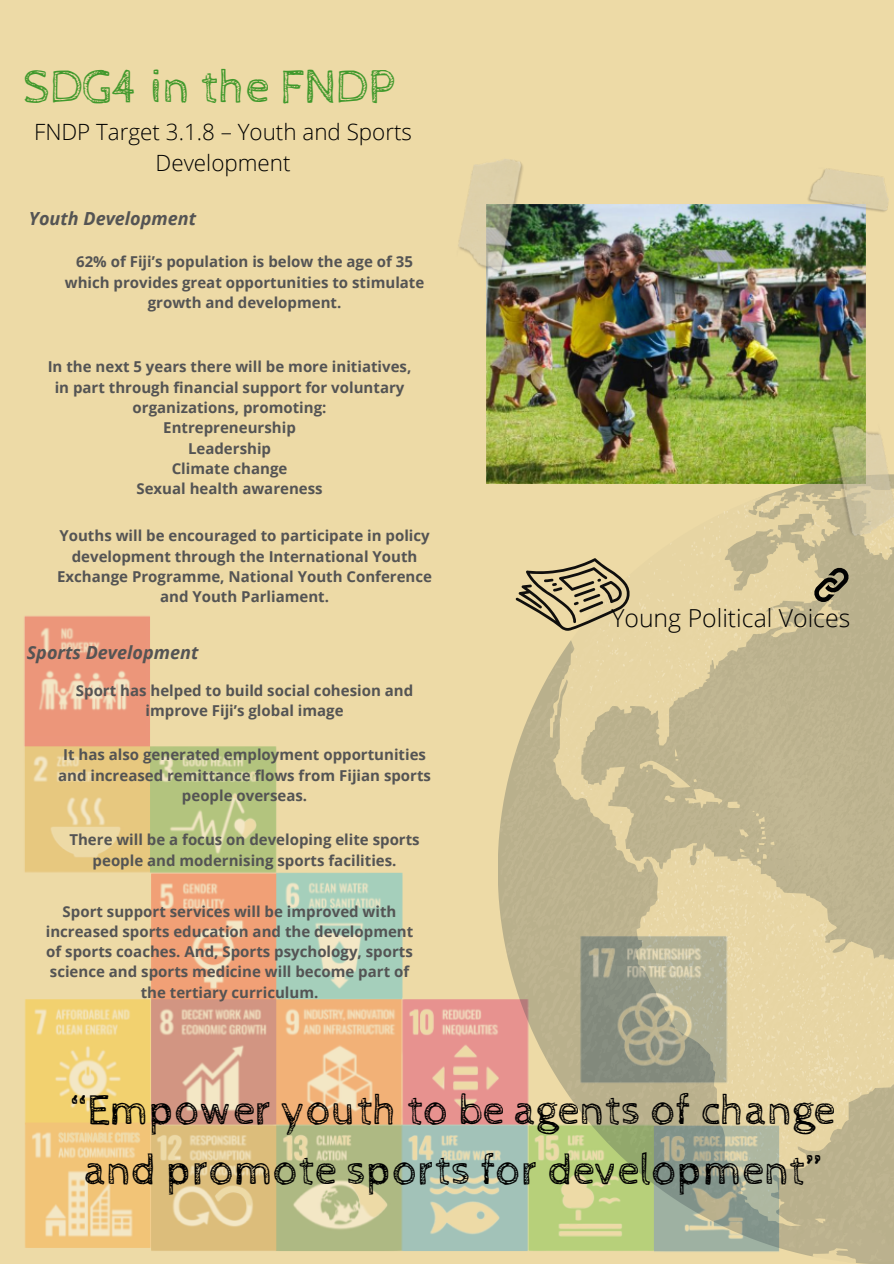
<style>
.page{position:relative;width:894px;height:1264px;background:#fff}
.page>*{position:absolute;margin:0;border:0;box-sizing:border-box;transform-origin:0 0}
.t1{font:48px "Cabin Sketch";color:#41992c}
.t2{font:43.8px/60.2px "Cabin Sketch";color:#000;text-align:center}
.t3{font:300 24.75px "Open Sans";color:#000}
.t4{font:300 22.35px/31.3px "Open Sans";color:#000;text-align:center}
.t5{font:italic 700 18px "Open Sans";color:#545454}
.t6{font:700 15px/20.2px "Open Sans";color:#545454;text-align:center}
</style>
<div class="page">
<div style="left:0;top:0;width:893px;height:1263px;background:#eddaa6"></div>
<img style="left:24px;top:616px;width:474px;height:635px">
<img style="left:486px;top:204px;width:380px;height:280px">
<svg style="left:498px;top:473px;width:395px;height:790px"></svg>
<svg style="left:559px;top:489px;width:334px;height:773px"></svg>
<svg style="left:559px;top:492px;width:334px;height:706px"></svg>
<img style="left:800px;top:168px;width:89px;height:50px">
<img style="left:458px;top:159px;width:74px;height:124px">
<img style="left:804px;top:397px;width:89px;height:151px">
<svg style="left:515px;top:558px;width:115px;height:72px"></svg>
<svg style="left:811px;top:567px;width:38px;height:59px"></svg>
<p class="t1" style="left:23px;top:60px;width:373px">SDG4 in the FNDP</p>
<p class="t4" style="left:34px;top:115px;width:379px">FNDP Target 3.1.8 – Youth and Sports<br>Development</p>
<p class="t5" style="left:29px;top:206px;width:169px">Youth Development</p>
<p class="t6" style="left:65px;top:251px;width:361px">62% of Fiji’s population is below the age of 35 which provides great opportunities to stimulate growth and development.</p>
<p class="t6" style="left:48px;top:356px;width:365px">In the next 5 years there will be more initiatives, in part through financial support for voluntary organizations, promoting:</p>
<p class="t6" style="left:163px;top:417px;width:134px">Entrepreneurship</p>
<p class="t6" style="left:188px;top:437px;width:84px">Leadership</p>
<p class="t6" style="left:172px;top:458px;width:117px">Climate change</p>
<p class="t6" style="left:136px;top:478px;width:188px">Sexual health awareness</p>
<p class="t6" style="left:57px;top:525px;width:376px">Youths will be encouraged to participate in policy development through the International Youth Exchange Programme, National Youth Conference and Youth Parliament.</p>
<p class="t5" style="left:27px;top:639px;width:173px">Sports Development</p>
<p class="t6" style="left:76px;top:680px;width:339px">Sport has helped to build social cohesion and improve Fiji’s global image</p>
<p class="t6" style="left:58px;top:744px;width:374px">It has also generated employment opportunities and increased remittance flows from Fijian sports people overseas.</p>
<p class="t6" style="left:69px;top:829px;width:352px">There will be a focus on developing elite sports people and modernising sports facilities.</p>
<p class="t6" style="left:46px;top:900px;width:369px">Sport support services will be improved with increased sports education and the development of sports coaches. And, Sports psychology, sports science and sports medicine will become part of the tertiary curriculum.</p>
<p class="t3" style="left:611px;top:600px;width:240px">Young Political Voices</p>
<p class="t2" style="left:71px;top:1080px;width:766px">“Empower youth to be agents of change and promote sports for development”</p>
</div>
